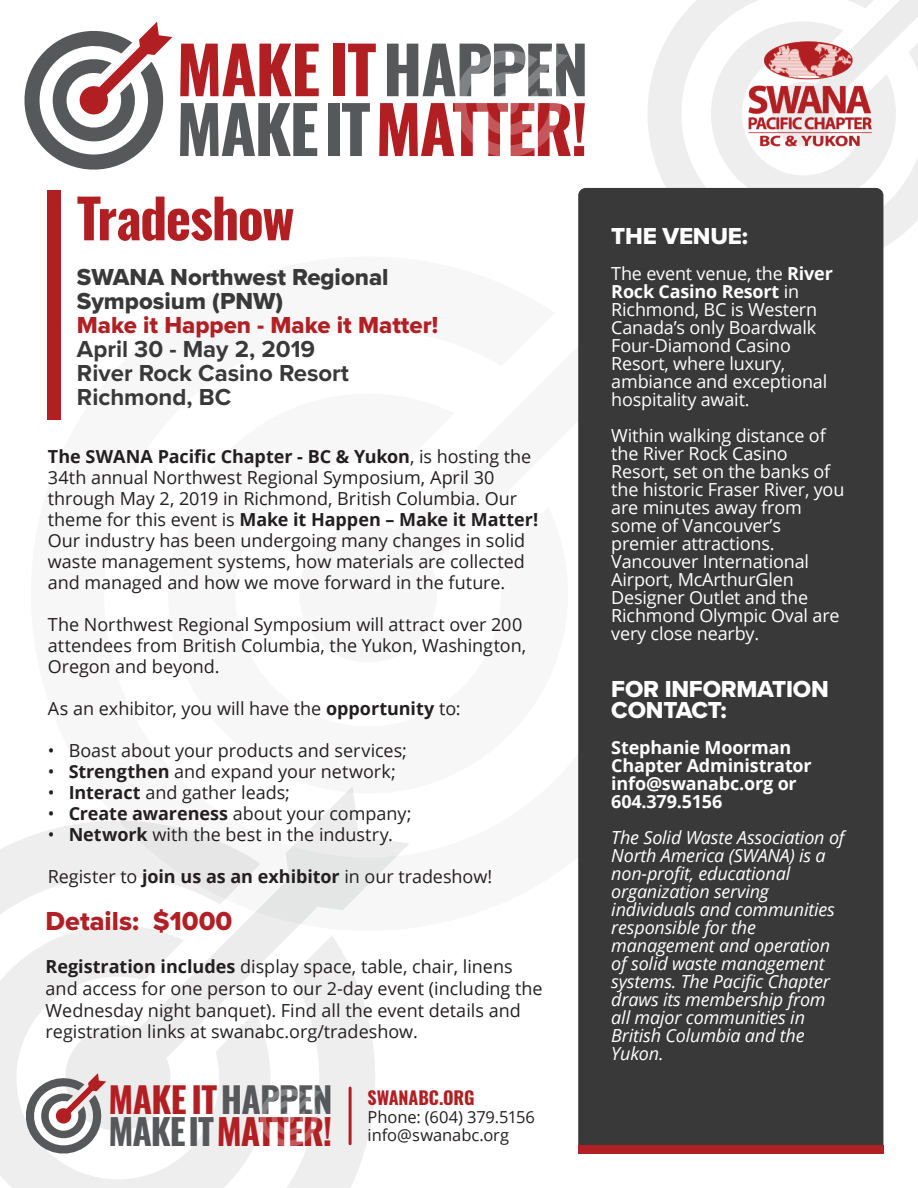
<style>
.page{position:relative;width:918px;height:1188px;background:#fff}
.page>*{position:absolute;margin:0;border:0;box-sizing:border-box;transform-origin:0 0}
.t1{font:700 65.4px "Oswald";letter-spacing:-.03em;color:#b21f23}
.t2{font:700 64.95px "Oswald";letter-spacing:-.02em;color:#b21f23}
.t3{font:700 54px "Oswald";letter-spacing:-.03em;color:#b21f23}
.t4{font:700 35.55px "Oswald";letter-spacing:-.03em;color:#b21f23}
.t5{font:700 35.4px "Oswald";letter-spacing:-.02em;color:#b21f23}
.t6{font:27px "Proxima Nova Extrabld";color:#b12024}
.t7{font:700 24px/24px "Proxima Nova";color:#383938}
.t8{font:24px/24px "Proxima Nova Extrabld";color:#383938}
.t9{font:24px/21px "Proxima Nova Extrabld";letter-spacing:-.01em;color:#fff}
.t10{font:24px "Proxima Nova Extrabld";color:#b12024}
.t11{font:18px/21px "Open Sans";color:#231f20}
.t12{font:18px/18px "Open Sans";letter-spacing:-.01em;color:#fff}
.t13{font:italic 18px/18px "Open Sans";letter-spacing:-.01em;color:#fff}
.t14{font:700 18px/18px "Open Sans";letter-spacing:-.01em;color:#fff}
.t15{font:700 18px "Oswald";letter-spacing:-.005em;color:#b21f23}
.t16{font:16.5px/18px "Open Sans";letter-spacing:-.005em;color:#231f20}
.s1{color:#57585a}
.s2{font-weight:700}
</style>
<div class="page">
<svg style="left:647px;top:0;width:271px;height:270px;fill:#eee"></svg>
<svg style="left:702px;top:0;width:216px;height:215px"></svg>
<svg style="left:0;top:836px;width:368px;height:352px;fill:#eee"></svg>
<svg style="left:0;top:913px;width:283px;height:275px;fill:#eee"></svg>
<svg style="left:60px;top:931px;width:315px;height:205px;fill:#eee"></svg>
<svg style="left:31px;top:225px;width:378px;height:706px"></svg>
<svg style="left:149px;top:377px;width:260px;height:436px"></svg>
<svg style="left:292px;top:225px;width:117px;height:444px"></svg>
<svg style="left:883px;top:880px;width:1px;height:274px"></svg>
<svg style="left:24px;top:22px;width:148px;height:148px"></svg>
<svg style="left:22px;top:1073px;width:84px;height:84px"></svg>
<svg style="left:260px;top:1085px;width:62px;height:62px"></svg>
<div style="left:578px;top:188px;width:305px;height:965px;background:#383938;border-radius:8px"></div>
<div style="left:578px;top:1145px;width:305px;height:9px;background:#b21f23"></div>
<img style="left:744px;top:36px;width:132px;height:119px">
<div style="left:47px;top:190px;width:13px;height:230px;background:#b21f23"></div>
<hr style="left:349px;top:1088px;width:3px;height:56px;background:#b21f23">
<h2 class="t2" style="left:177px;top:25px;width:414px">MAKE IT<span class="s1">HAPPEN</span></h2>
<h1 class="t1" style="left:176px;top:84px;width:413px"><span class="s1">MAKEIT</span>MATTER!</h1>
<h3 class="t3" style="left:77px;top:181px;width:219px">Tradeshow</h3>
<h3 class="t8" style="left:77px;top:265px;width:313px">SWANA Northwest Regional<br>Symposium (PNW)</h3>
<h3 class="t10" style="left:77px;top:307px;width:363px">Make it Happen - Make it Matter!</h3>
<h3 class="t7" style="left:77px;top:337px;width:274px">April 30 - May 2, 2019<br>River Rock Casino Resort<br>Richmond, BC</h3>
<p class="t11" style="left:48px;top:445px;width:492px"><span class="s2">The SWANA Pacific Chapter - BC &amp; Yukon</span>, is hosting the 34th annual Northwest Regional Symposium, April 30 through May 2, 2019 in Richmond, British Columbia. Our theme for this event is <span class="s2">Make it Happen – Make it Matter!<br></span>Our industry has been undergoing many changes in solid waste management systems, how materials are collected and managed and how we move forward in the future.</p>
<p class="t11" style="left:48px;top:613px;width:480px">The Northwest Regional Symposium will attract over 200 attendees from British Columbia, the Yukon, Washington,<br>Oregon and beyond.</p>
<p class="t11" style="left:48px;top:697px;width:414px">As an exhibitor, you will have the <span class="s2">opportunity</span> to:</p>
<p class="t11" style="left:48px;top:739px;width:361px">• Boast about your products and services;</p>
<p class="t11" style="left:48px;top:760px;width:350px">• <span class="s2">Strengthen</span> and expand your network;</p>
<p class="t11" style="left:48px;top:781px;width:244px">• <span class="s2">Interact</span> and gather leads;</p>
<p class="t11" style="left:48px;top:802px;width:365px">• <span class="s2">Create awareness</span> about your company;</p>
<p class="t11" style="left:48px;top:823px;width:347px">• <span class="s2">Network</span> with the best in the industry.</p>
<p class="t11" style="left:48px;top:865px;width:446px">Register to <span class="s2">join us as an exhibitor</span> in our tradeshow!</p>
<h3 class="t6" style="left:46px;top:901px;width:188px">Details: $1000</h3>
<p class="t11" style="left:46px;top:956px;width:499px;line-height:21.6px"><span class="s2">Registration includes</span> display space, table, chair, linens and access for one person to our 2-day event (including the Wednesday night banquet). Find all the event details and registration links at swanabc.org/tradeshow.</p>
<h3 class="t5" style="left:109px;top:1075px;width:226px">MAKE IT<span class="s1">HAPPEN</span></h3>
<h3 class="t4" style="left:108px;top:1107px;width:225px"><span class="s1">MAKEIT</span>MATTER!</h3>
<p class="t15" style="left:368px;top:1085px;width:108px">SWANABC.ORG</p>
<p class="t16" style="left:368px;top:1107px;width:169px">Phone: (604) 379.5156 info@swanabc.org</p>
<h3 class="t9" style="left:611px;top:225px;width:138px">THE VENUE:</h3>
<p class="t12" style="left:611px;top:264px;width:223px">The event venue, the <span class="s2">River<br>Rock Casino Resort</span> in<br>Richmond, BC is Western<br>Canada’s only Boardwalk<br>Four-Diamond Casino<br>Resort, where luxury, ambiance and exceptional hospitality await.</p>
<p class="t12" style="left:611px;top:426px;width:235px">Within walking distance of the River Rock Casino<br>Resort, set on the banks of the historic Fraser River, you are minutes away from some of Vancouver’s premier attractions.<br>Vancouver International<br>Airport, McArthurGlen<br>Designer Outlet and the<br>Richmond Olympic Oval are very close nearby.</p>
<h3 class="t9" style="left:611px;top:678px;width:219px">FOR INFORMATION<br>CONTACT:</h3>
<p class="t14" style="left:611px;top:738px;width:202px">Stephanie Moorman<br>Chapter Administrator info@swanabc.org or<br>604.379.5156</p>
<p class="t13" style="left:611px;top:828px;width:235px">The Solid Waste Association of<br>North America (SWANA) is a non-profit, educational organization serving individuals and communities responsible for the management and operation of solid waste management systems. The Pacific Chapter draws its membership from all major communities in<br>British Columbia and the<br>Yukon.</p>
</div>
